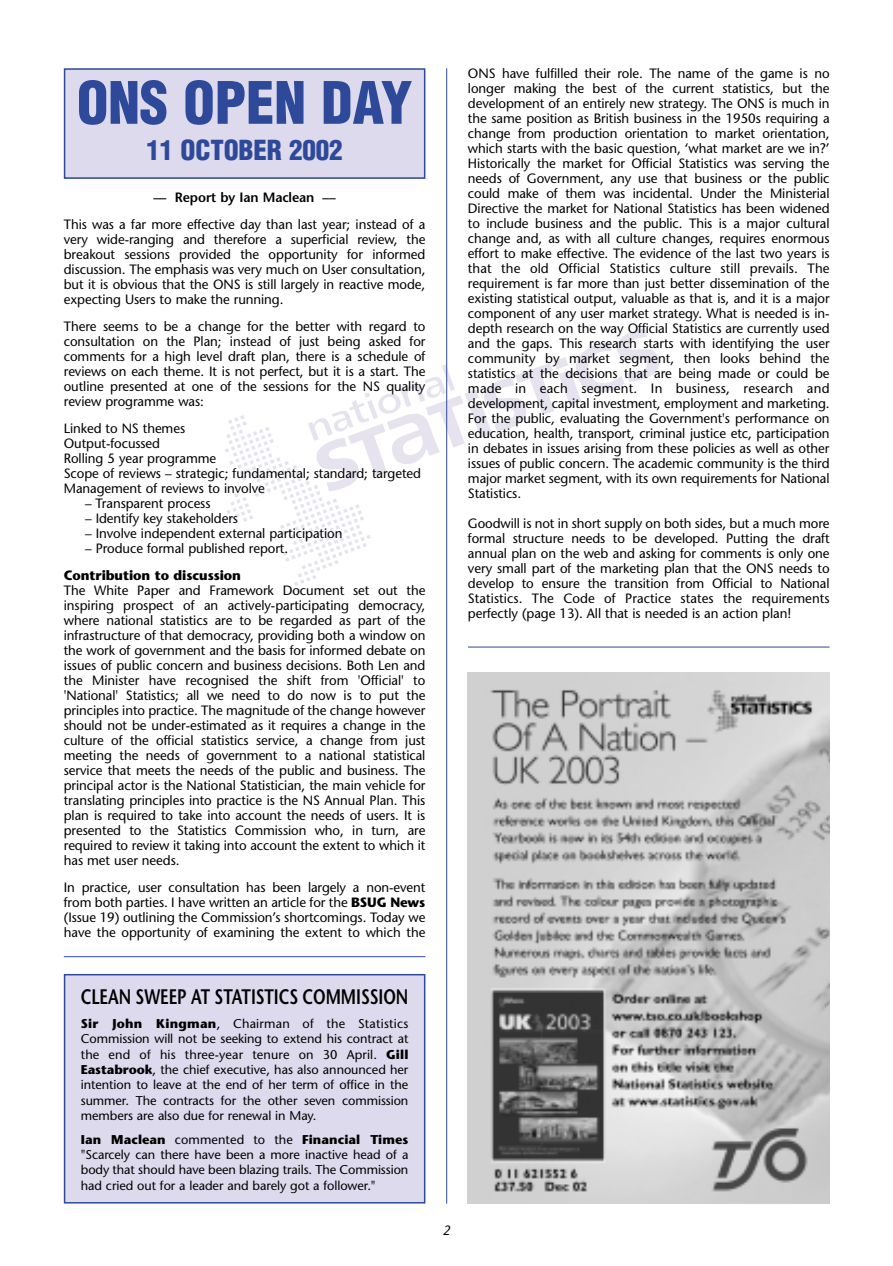
<style>
.page{position:relative;width:893px;height:1266px;background:#fff}
.page>*{position:absolute;margin:0;border:0;box-sizing:border-box;transform-origin:0 0}
.t1{font:900 condensed 57px "Helvetica";letter-spacing:-.005em;color:#2e499a}
.t2{font:900 condensed 27px "Helvetica";letter-spacing:-.005em;color:#2e499a}
.t3{font:600 21px "Stone Sans";letter-spacing:-.005em;color:#000;scale:.76 1}
.t4{font:13.5px/15px "Stone Sans";letter-spacing:-.005em;color:#000;text-align:justify}
.t5{font:700 13.5px "Stone Sans";letter-spacing:-.005em;color:#000}
.t6{font:600 13.5px "Stone Sans";letter-spacing:-.005em;color:#000}
.t7{font:italic 13.5px "Stone Sans";color:#000}
.t8{font:12.75px/15.3px "Stone Sans";letter-spacing:-.005em;color:#000;text-align:justify}
.s1{font-weight:700}
</style>
<div class="page">
<svg style="left:225px;top:328px;width:434px;height:266px"></svg>
<img style="left:468px;top:672px;width:361px;height:532px">
<div style="left:65px;top:69px;width:359px;height:109px;background:#dcdaec"></div>
<div style="left:64px;top:68px;width:361px;height:111px;border:2px solid #2e499a"></div>
<hr style="left:446px;top:68px;width:1px;height:1136px;background:#2e499a">
<hr style="left:468px;top:647px;width:361px;height:1px;background:#2e499a">
<div style="left:65px;top:975px;width:359px;height:228px;background:#dcdaec"></div>
<div style="left:64px;top:974px;width:361px;height:230px;border:2px solid #2e499a"></div>
<hr style="left:64px;top:956px;width:361px;height:1px;background:#2e499a">
<h1 class="t1" style="left:77px;top:83px;width:337px">ONS OPEN DAY</h1>
<h2 class="t2" style="left:146px;top:141px;width:198px">11 OCTOBER 2002</h2>
<p class="t6" style="left:153px;top:192px;width:184px">–– Report by Ian Maclean ––</p>
<p class="t4" style="left:64px;top:218px;width:363px">This was a far more effective day than last year; instead of a very wide-ranging and therefore a superficial review, the breakout sessions provided the opportunity for informed discussion. The emphasis was very much on User consultation, but it is obvious that the ONS is still largely in reactive mode, expecting Users to make the running.</p>
<p class="t4" style="left:64px;top:320px;width:363px">There seems to be a change for the better with regard to consultation on the Plan; instead of just being asked for comments for a high level draft plan, there is a schedule of reviews on each theme. It is not perfect, but it is a start. The outline presented at one of the sessions for the NS quality review programme was:</p>
<p class="t4" style="left:64px;top:422px;width:359px;text-align:left">Linked to NS themes<br>Output-focussed<br>Rolling 5 year programme<br>Scope of reviews – strategic; fundamental; standard; targeted<br>Management of reviews to involve</p>
<p class="t4" style="left:85px;top:497px;width:127px">– Transparent process</p>
<p class="t4" style="left:85px;top:512px;width:154px">– Identify key stakeholders</p>
<p class="t4" style="left:85px;top:527px;width:259px">– Involve independent external participation</p>
<p class="t4" style="left:85px;top:542px;width:205px">– Produce formal published report.</p>
<p class="t5" style="left:64px;top:570px;width:179px">Contribution to discussion</p>
<p class="t4" style="left:64px;top:584px;width:363px">The White Paper and Framework Document set out the inspiring prospect of an actively-participating democracy, where national statistics are to be regarded as part of the infrastructure of that democracy, providing both a window on the work of government and the basis for informed debate on issues of public concern and business decisions. Both Len and the Minister have recognised the shift from 'Official' to 'National' Statistics; all we need to do now is to put the principles into practice. The magnitude of the change however should not be under-estimated as it requires a change in the culture of the official statistics service, a change from just meeting the needs of government to a national statistical service that meets the needs of the public and business. The principal actor is the National Statistician, the main vehicle for translating principles into practice is the NS Annual Plan. This plan is required to take into account the needs of users. It is presented to the Statistics Commission who, in turn, are required to review it taking into account the extent to which it has met user needs.</p>
<p class="t4" style="left:64px;top:881px;width:363px">In practice, user consultation has been largely a non-event from both parties. I have written an article for the <span class="s1">BSUG News </span>(Issue 19) outlining the Commission’s shortcomings. Today we have the opportunity of examining the extent to which the</p>
<p class="t4" style="left:468px;top:67px;width:363px">ONS have fulfilled their role. The name of the game is no longer making the best of the current statistics, but the development of an entirely new strategy. The ONS is much in the same position as British business in the 1950s requiring a change from production orientation to market orientation, which starts with the basic question, ‘what market are we in?’ Historically the market for Official Statistics was serving the needs of Government, any use that business or the public could make of them was incidental. Under the Ministerial Directive the market for National Statistics has been widened to include business and the public. This is a major cultural change and, as with all culture changes, requires enormous effort to make effective. The evidence of the last two years is that the old Official Statistics culture still prevails. The requirement is far more than just better dissemination of the existing statistical output, valuable as that is, and it is a major component of any user market strategy. What is needed is in&shy;depth research on the way Official Statistics are currently used and the gaps. This research starts with identifying the user community by market segment, then looks behind the statistics at the decisions that are being made or could be made in each segment. In business, research and development, capital investment, employment and marketing.<br>For the public, evaluating the Government's performance on education, health, transport, criminal justice etc, participation in debates in issues arising from these policies as well as other issues of public concern. The academic community is the third major market segment, with its own requirements for National Statistics.</p>
<p class="t4" style="left:468px;top:517px;width:363px">Goodwill is not in short supply on both sides, but a much more formal structure needs to be developed. Putting the draft annual plan on the web and asking for comments is only one very small part of the marketing plan that the ONS needs to develop to ensure the transition from Official to National Statistics. The Code of Practice states the requirements perfectly (page 13). All that is needed is an action plan!</p>
<h3 class="t3" style="left:81px;top:989px;width:432px">CLEAN SWEEP AT STATISTICS COMMISSION</h3>
<p class="t8" style="left:81px;top:1017px;width:329px"><span class="s1">Sir John Kingman</span>, Chairman of the Statistics Commission will not be seeking to extend his contract at the end of his three-year tenure on 30 April. <span class="s1">Gill Eastabrook</span>, the chief executive, has also announced her intention to leave at the end of her term of office in the summer. The contracts for the other seven commission members are also due for renewal in May.</p>
<p class="t8" style="left:81px;top:1133px;width:329px"><span class="s1">Ian Maclean</span> commented to the <span class="s1">Financial Times </span>"Scarcely can there have been a more inactive head of a body that should have been blazing trails. The Commission had cried out for a leader and barely got a follower."</p>
<p class="t7" style="left:443px;top:1225px;width:9px">2</p>
</div>
